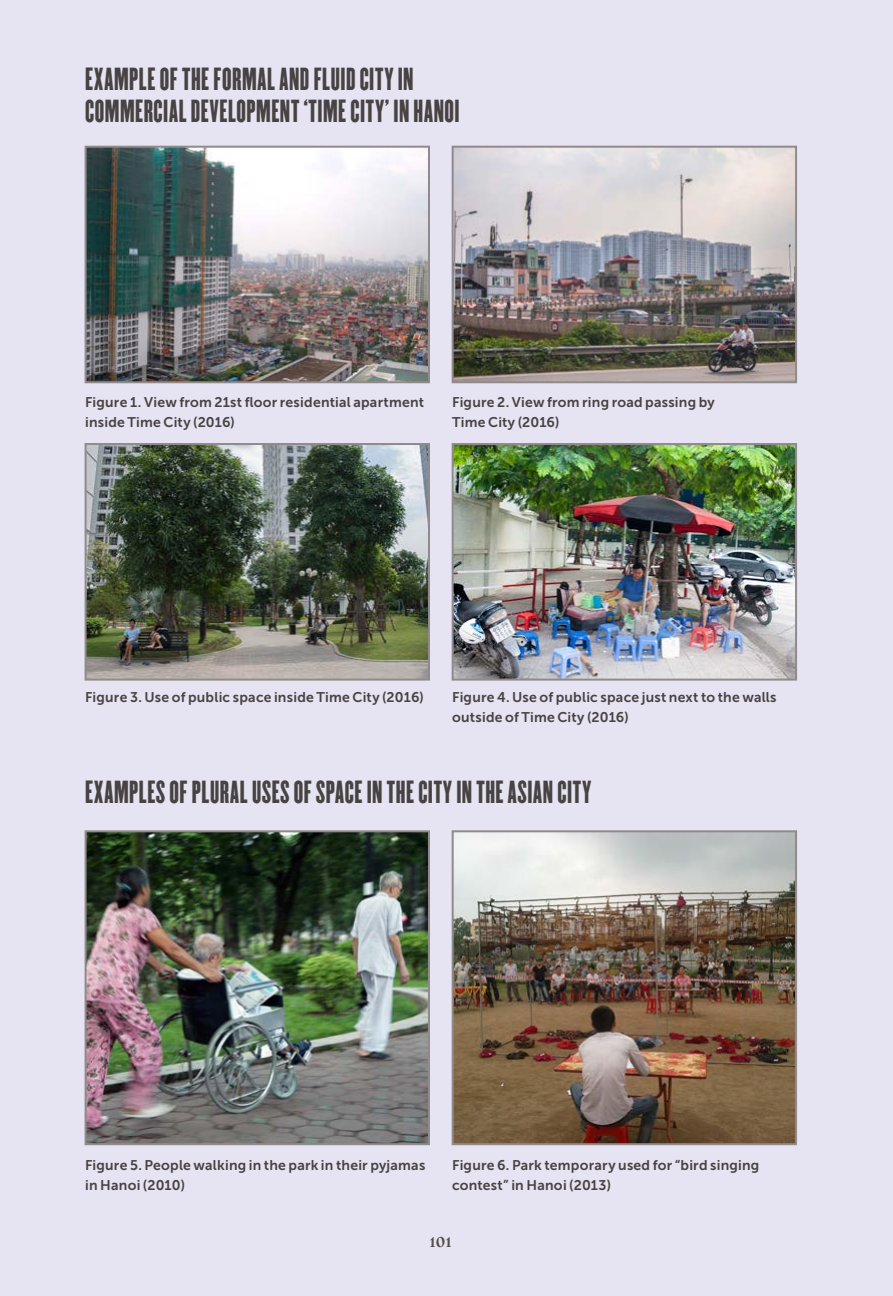
<style>
.page{position:relative;width:893px;height:1296px;background:#fff}
.page>*{position:absolute;margin:0;border:0;box-sizing:border-box;transform-origin:0 0}
.t1{font:28px/32px "Champion HTF Featherweight";letter-spacing:.02em;color:#474342}
.t2{font:700 17px "Bluu Next";color:#534f4d}
.t3{font:14px/20px "Museo Sans 700";letter-spacing:.015em;color:#474342}
</style>
<div class="page">
<div style="left:0;top:0;width:892px;height:1296px;background:#e6e3f2"></div>
<img style="left:88px;top:149px;width:339px;height:231px">
<div style="left:85px;top:146px;width:345px;height:237px;border:2px solid #908b8a"></div>
<img style="left:454px;top:149px;width:339px;height:231px">
<div style="left:451px;top:146px;width:345px;height:237px;border:2px solid #908b8a"></div>
<img style="left:88px;top:446px;width:339px;height:232px">
<div style="left:85px;top:443px;width:345px;height:238px;border:2px solid #908b8a"></div>
<img style="left:454px;top:446px;width:339px;height:232px">
<div style="left:451px;top:443px;width:345px;height:238px;border:2px solid #908b8a"></div>
<img style="left:88px;top:833px;width:339px;height:309px">
<div style="left:85px;top:830px;width:345px;height:315px;border:2px solid #908b8a"></div>
<img style="left:454px;top:833px;width:339px;height:309px">
<div style="left:451px;top:830px;width:345px;height:315px;border:2px solid #908b8a"></div>
<h1 class="t1" style="left:85px;top:66px;width:376px">EXAMPLE OF THE FORMAL AND FLUID CITY IN<br>COMMERCIAL DEVELOPMENT ‘TIME CITY’ IN HANOI</h1>
<p class="t3" style="left:85px;top:392px;width:340px">Figure 1. View from 21st floor residential apartment inside Time City (2016)</p>
<p class="t3" style="left:452px;top:392px;width:264px">Figure 2. View from ring road passing by<br>Time City (2016)</p>
<p class="t3" style="left:85px;top:688px;width:340px">Figure 3. Use of public space inside Time City (2016)</p>
<p class="t3" style="left:452px;top:688px;width:326px">Figure 4. Use of public space just next to the walls outside of Time City (2016)</p>
<h1 class="t1" style="left:85px;top:778px;width:507px">EXAMPLES OF PLURAL USES OF SPACE IN THE CITY IN THE ASIAN CITY</h1>
<p class="t3" style="left:85px;top:1155px;width:342px">Figure 5. People walking in the park in their pyjamas in Hanoi (2010)</p>
<p class="t3" style="left:452px;top:1155px;width:309px">Figure 6. Park temporary used for “bird singing contest” in Hanoi (2013)</p>
<p class="t2" style="left:429px;top:1231px;width:24px">101</p>
</div>
